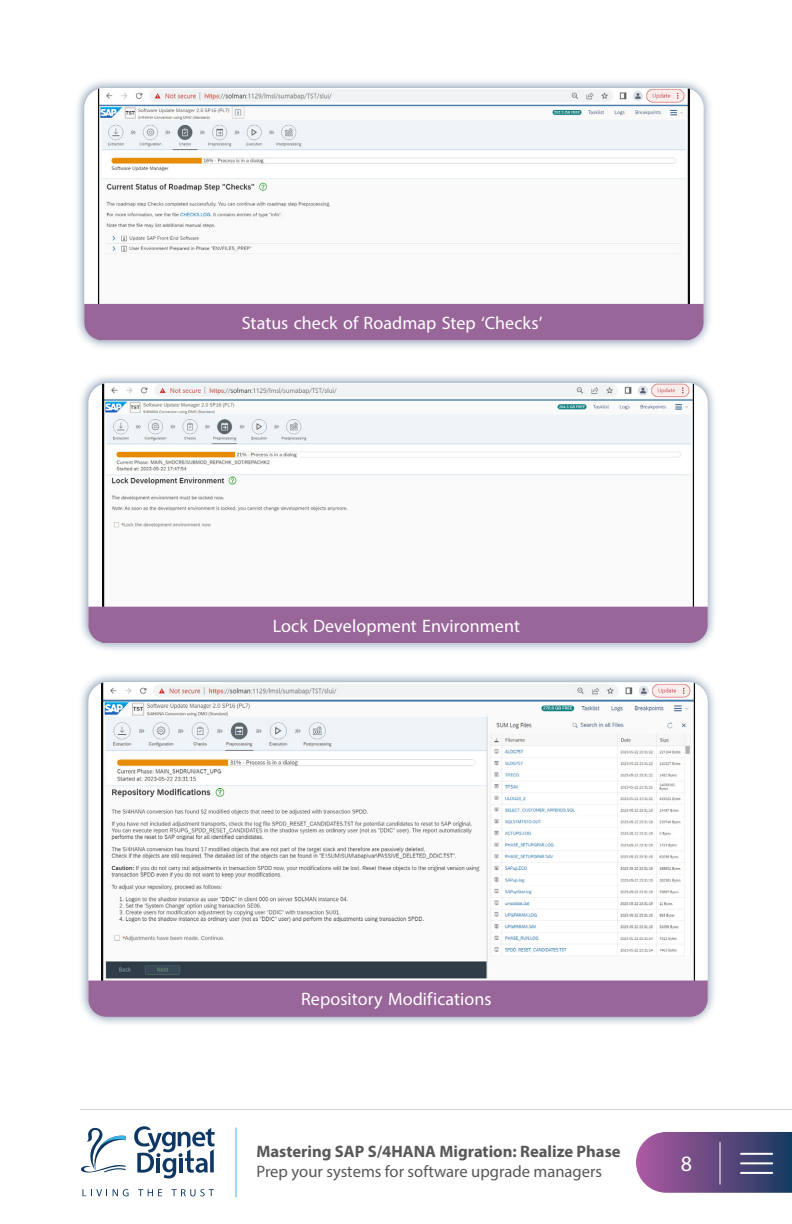
<style>
.page{position:relative;width:792px;height:1224px;background:#fff}
.page>*{position:absolute;margin:0;border:0;box-sizing:border-box;transform-origin:0 0}
.t1{font:22px "Myriad Pro";color:#fff}
.Image_caption{font:18px "Myriad Pro";letter-spacing:.005em;color:#fff}
.t2{font:700 16.6px "Myriad Pro";color:#57585a}
.t3{font:16.6px "Myriad Pro";color:#57585a}
</style>
<div class="page">
<svg style="left:636px;top:1132px;width:156px;height:61px;background:#6a5285"></svg>
<hr style="left:236px;top:1128px;width:1px;height:69px;background:#3cb4e6">
<hr style="left:80px;top:1109px;width:712px;height:1px;background:#d1d2d4">
<hr style="left:720px;top:1142px;width:1px;height:42px;background:#fff">
<hr style="left:741px;top:1153px;width:31px;height:2px;background:#fff">
<hr style="left:741px;top:1162px;width:31px;height:2px;background:#fff">
<hr style="left:741px;top:1172px;width:31px;height:2px;background:#fff">
<svg style="left:80px;top:1127px;width:46px;height:46px"></svg>
<svg style="left:134px;top:1126px;width:81px;height:52px"></svg>
<svg style="left:82px;top:1189px;width:47px;height:7px"></svg>
<svg style="left:138px;top:1189px;width:24px;height:7px"></svg>
<svg style="left:171px;top:1189px;width:43px;height:7px"></svg>
<div style="left:74px;top:78px;width:640px;height:272px;background:#0f3764;opacity:.6"></div>
<div style="left:84px;top:88px;width:620px;height:252px;background:#fff;border-radius:20px"></div>
<img style="left:98px;top:88px;width:592px;height:216px">
<div style="left:84px;top:304px;width:620px;height:36px;background:#969"></div>
<div style="left:78px;top:373px;width:640px;height:281px;background:#0f3764;opacity:.6"></div>
<div style="left:88px;top:383px;width:620px;height:260px;background:#fff;border-radius:20px"></div>
<img style="left:102px;top:383px;width:592px;height:224px">
<div style="left:88px;top:607px;width:620px;height:36px;background:#969"></div>
<div style="left:78px;top:672px;width:640px;height:355px;background:#0f3764;opacity:.6"></div>
<div style="left:88px;top:682px;width:620px;height:335px;background:#fff;border-radius:20px"></div>
<img style="left:101px;top:682px;width:594px;height:299px">
<div style="left:88px;top:981px;width:620px;height:36px;background:#969"></div>
<p class="Image_caption" style="left:242px;top:312px;width:302px">Status check of Roadmap Step ‘Checks’</p>
<p class="Image_caption" style="left:273px;top:614px;width:249px">Lock Development Environment</p>
<p class="Image_caption" style="left:301px;top:988px;width:192px">Repository Modifications</p>
<p class="t2" style="left:256px;top:1141px;width:366px">Mastering SAP S/4HANA Migration: Realize Phase</p>
<p class="t3" style="left:256px;top:1162px;width:347px">Prep your systems for software upgrade managers</p>
<p class="t1" style="left:681px;top:1150px;width:13px">8</p>
</div>
